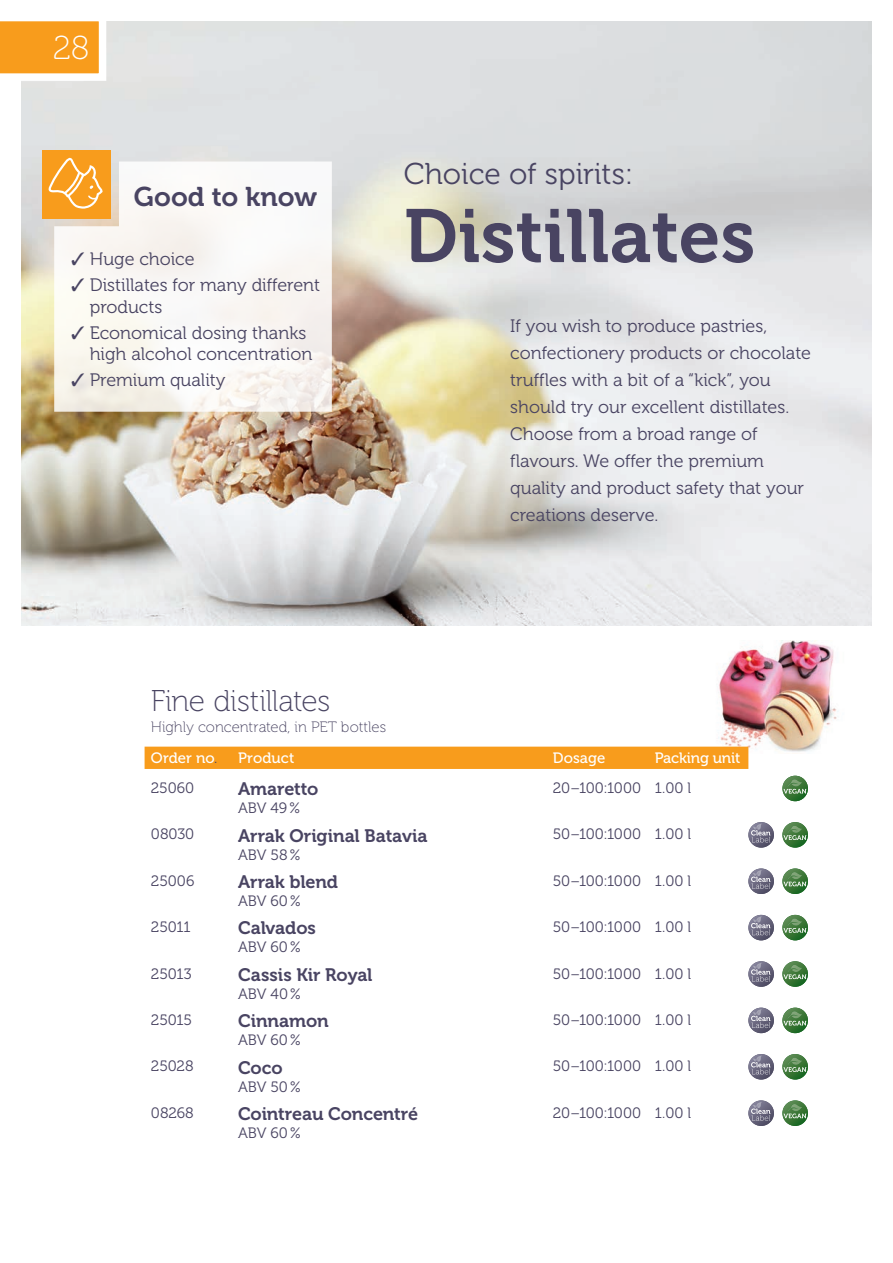
<style>
.page{position:relative;width:893px;height:1263px;background:#fff}
.page>*{position:absolute;margin:0;border:0;box-sizing:border-box;transform-origin:0 0}
.t1{font:75px "Museo 700";color:#494462}
.t2{font:33px "Museo 100";color:#fff}
.t3{font:30px "Museo 300";color:#494462}
.t4{font:30px "Museo 100";letter-spacing:-.015em;color:#494462}
.t5{font:27px "Museo 700";color:#494462}
.t6{font:18px/27px "Museo 300";color:#494462}
.t7{font:18px "Museo 700";letter-spacing:-.005em;color:#494462}
.t8{font:15px "Museo 300";letter-spacing:-.005em;color:#494462}
.t9{font:15px "Museo 500";color:#fff}
.t10{font:15px "Museo 100";color:#494462}
.s1{font-family:"Museo 300";color:#494462}
</style>
<div class="page">
<img style="left:21px;top:21px;width:851px;height:604px">
<img style="left:706px;top:640px;width:133px;height:113px">
<svg style="left:0;top:21px;width:106px;height:60px"></svg>
<svg style="left:54px;top:162px;width:278px;height:250px;fill:#f9f8f4"></svg>
<div style="left:43px;top:150px;width:68px;height:68px;background:#f89c1c"></div>
<svg style="left:48px;top:157px;width:55px;height:52px"></svg>
<div style="left:145px;top:747px;width:603px;height:22px;background:#f89c1c"></div>
<svg style="left:782px;top:776px;width:26px;height:25px"></svg>
<svg style="left:748px;top:822px;width:26px;height:26px"></svg>
<svg style="left:751px;top:823px;width:19px;height:19px"></svg>
<svg style="left:782px;top:822px;width:26px;height:26px"></svg>
<svg style="left:748px;top:868px;width:26px;height:26px"></svg>
<svg style="left:751px;top:870px;width:19px;height:19px"></svg>
<svg style="left:782px;top:868px;width:26px;height:26px"></svg>
<svg style="left:748px;top:915px;width:26px;height:25px"></svg>
<svg style="left:751px;top:916px;width:19px;height:19px"></svg>
<svg style="left:782px;top:915px;width:26px;height:25px"></svg>
<svg style="left:748px;top:961px;width:26px;height:26px"></svg>
<svg style="left:751px;top:963px;width:19px;height:19px"></svg>
<svg style="left:782px;top:961px;width:26px;height:26px"></svg>
<svg style="left:748px;top:1008px;width:26px;height:25px"></svg>
<svg style="left:751px;top:1009px;width:19px;height:19px"></svg>
<svg style="left:782px;top:1008px;width:26px;height:25px"></svg>
<svg style="left:748px;top:1054px;width:26px;height:25px"></svg>
<svg style="left:751px;top:1055px;width:19px;height:19px"></svg>
<svg style="left:782px;top:1054px;width:26px;height:25px"></svg>
<svg style="left:748px;top:1100px;width:26px;height:26px"></svg>
<svg style="left:751px;top:1102px;width:19px;height:19px"></svg>
<svg style="left:782px;top:1100px;width:26px;height:26px"></svg>
<h2 class="t2" style="left:53px;top:30px;width:38px">28</h2>
<h3 class="t5" style="left:134px;top:181px;width:185px">Good to know</h3>
<p class="t6" style="left:71px;top:246px;width:125px">✓ Huge choice</p>
<p class="t6" style="left:90px;top:275px;width:232px;line-height:21.6px;text-indent:-19px">✓ Distillates for many different products</p>
<p class="t6" style="left:90px;top:322px;width:224px;line-height:21.6px;text-indent:-19px">✓ Economical dosing thanks high alcohol concentration</p>
<p class="t6" style="left:71px;top:367px;width:156px">✓ Premium quality</p>
<h3 class="t3" style="left:404px;top:158px;width:231px">Choice of spirits:</h3>
<h1 class="t1" style="left:404px;top:194px;width:353px">Distillates</h1>
<p class="t6" style="left:510px;top:313px;width:302px">If you wish to produce pastries, confectionery products or chocolate truffles with a bit of a “kick”, you should try our excellent distillates.<br>Choose from a broad range of flavours. We offer the premium quality and product safety that your creations deserve.</p>
<h3 class="t4" style="left:151px;top:684px;width:181px">Fine distillates</h3>
<p class="t10" style="left:151px;top:719px;width:237px">Highly concentrated, in PET bottles</p>
<p class="t9" style="left:151px;top:750px;width:68px">Order no<span class="s1">.</span></p>
<p class="t9" style="left:238px;top:750px;width:58px">Product</p>
<p class="t9" style="left:553px;top:750px;width:54px">Dosage</p>
<p class="t9" style="left:655px;top:750px;width:87px">Packing unit</p>
<p class="t8" style="left:151px;top:780px;width:45px">25060</p>
<p class="t7" style="left:238px;top:779px;width:82px">Amaretto</p>
<p class="t8" style="left:238px;top:800px;width:64px">ABV 49%</p>
<p class="t8" style="left:553px;top:780px;width:140px">20–100:1000 1.00 l</p>
<p class="t8" style="left:151px;top:826px;width:45px">08030</p>
<p class="t7" style="left:238px;top:825px;width:191px">Arrak Original Batavia</p>
<p class="t8" style="left:238px;top:846px;width:64px">ABV 58%</p>
<p class="t8" style="left:553px;top:826px;width:140px">50–100:1000 1.00 l</p>
<p class="t8" style="left:151px;top:872px;width:45px">25006</p>
<p class="t7" style="left:238px;top:872px;width:102px">Arrak blend</p>
<p class="t8" style="left:238px;top:893px;width:64px">ABV 60%</p>
<p class="t8" style="left:553px;top:872px;width:140px">50–100:1000 1.00 l</p>
<p class="t8" style="left:151px;top:919px;width:41px">25011</p>
<p class="t7" style="left:238px;top:918px;width:79px">Calvados</p>
<p class="t8" style="left:238px;top:939px;width:64px">ABV 60%</p>
<p class="t8" style="left:553px;top:919px;width:140px">50–100:1000 1.00 l</p>
<p class="t8" style="left:151px;top:965px;width:42px">25013</p>
<p class="t7" style="left:238px;top:964px;width:136px">Cassis Kir Royal</p>
<p class="t8" style="left:238px;top:985px;width:64px">ABV 40%</p>
<p class="t8" style="left:553px;top:965px;width:140px">50–100:1000 1.00 l</p>
<p class="t8" style="left:151px;top:1012px;width:43px">25015</p>
<p class="t7" style="left:238px;top:1011px;width:92px">Cinnamon</p>
<p class="t8" style="left:238px;top:1032px;width:64px">ABV 60%</p>
<p class="t8" style="left:553px;top:1012px;width:140px">50–100:1000 1.00 l</p>
<p class="t8" style="left:151px;top:1058px;width:44px">25028</p>
<p class="t7" style="left:238px;top:1057px;width:46px">Coco</p>
<p class="t8" style="left:238px;top:1078px;width:64px">ABV 50%</p>
<p class="t8" style="left:553px;top:1058px;width:140px">50–100:1000 1.00 l</p>
<p class="t8" style="left:151px;top:1104px;width:44px">08268</p>
<p class="t7" style="left:238px;top:1104px;width:182px">Cointreau Concentré</p>
<p class="t8" style="left:238px;top:1125px;width:64px">ABV 60%</p>
<p class="t8" style="left:553px;top:1104px;width:140px">20–100:1000 1.00 l</p>
</div>
